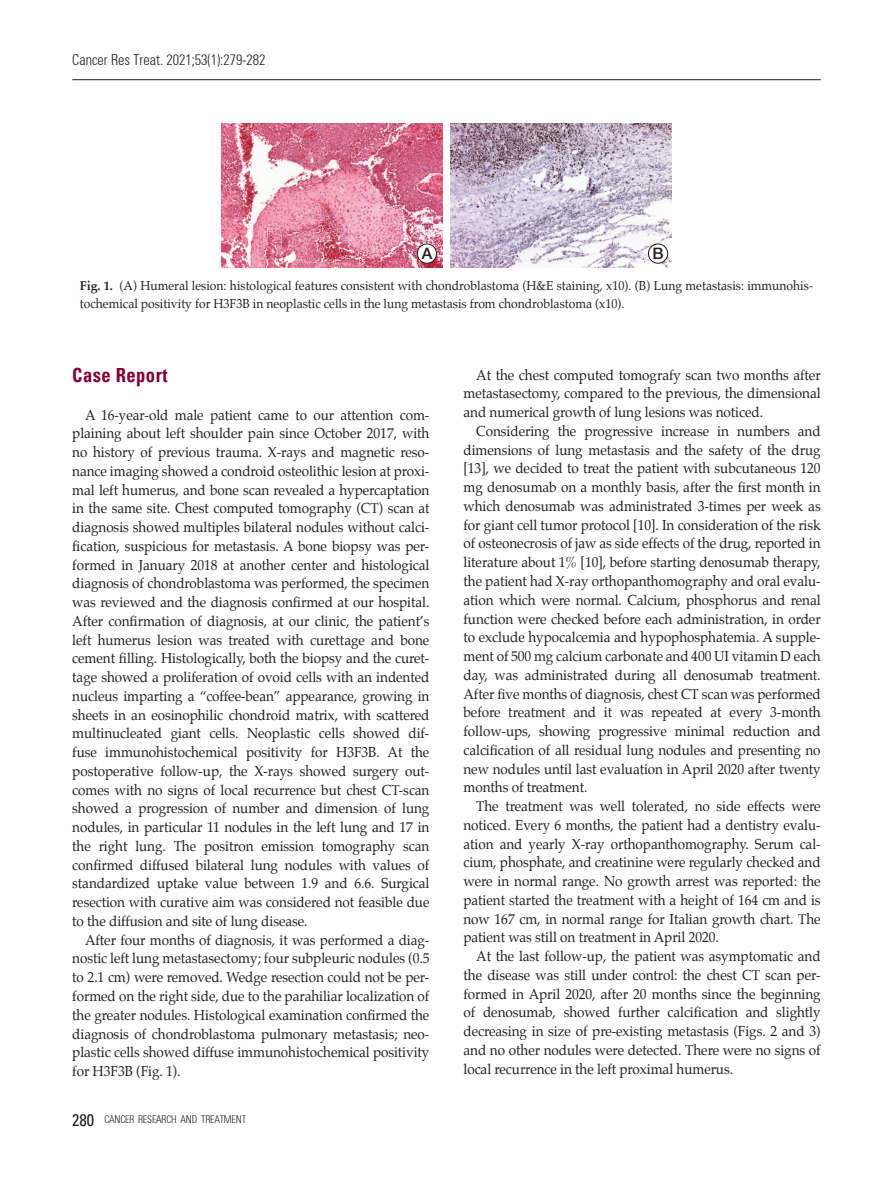
<style>
.page{position:relative;width:893px;height:1191px;background:#fff}
.page>*{position:absolute;margin:0;border:0;box-sizing:border-box;transform-origin:0 0}
.t1{font:700 condensed 19.5px "Univers";letter-spacing:.025em;color:#840037;scale:.95 1}
.t2{font:500 15.75px "Helvetica Neue";color:#231f20}
.t3{font:300 condensed 15px "Univers";color:#231f20;scale:.95 1}
.t4{font:14.25px/18.8px "Palatino";letter-spacing:-.005em;color:#231f20;text-align:justify;scale:.95 1}
.t5{font:12.75px/17.2px "Palatino";color:#231f20;scale:.95 1}
.t6{font:300 condensed 10.5px "Univers";letter-spacing:-.02em;color:#231f20;scale:.95 1}
.s1{font-weight:700}
.s2{font-weight:400;font-size:16.5px}
</style>
<div class="page">
<hr style="left:72px;top:79px;width:749px;height:1px;background:#231f20">
<img style="left:221px;top:123px;width:221px;height:145px">
<img style="left:451px;top:123px;width:221px;height:145px">
<div style="left:417px;top:244px;width:20px;height:19px;background:#fff;border-radius:50%"></div>
<div style="left:417px;top:244px;width:20px;height:19px;border:1px solid #231f20;border-radius:50%"></div>
<div style="left:648px;top:244px;width:20px;height:19px;background:#fff;border-radius:50%"></div>
<div style="left:648px;top:244px;width:20px;height:19px;border:1px solid #231f20;border-radius:50%"></div>
<p class="t3" style="left:72px;top:51px;width:205px">Cancer Res Treat. 2021;53(1):279-282</p>
<p class="t2" style="left:422px;top:244px;width:12px">A</p>
<p class="t2" style="left:652px;top:244px;width:13px">B</p>
<p class="t5" style="left:80px;top:277px;width:773px"><span class="s1">Fig. 1.</span> (A) Humeral lesion: histological features consistent with chondroblastoma (H&amp;E staining, x10). (B) Lung metastasis: immunohis&shy;tochemical positivity for H3F3B in neoplastic cells in the lung metastasis from chondroblastoma (x10).</p>
<p class="t1" style="left:72px;top:363px;width:102px">Case Report</p>
<p class="t4" style="left:72px;top:405px;width:378px;text-indent:13px">A 16-year-old male patient came to our attention com&shy;plaining about left shoulder pain since October 2017, with no history of previous trauma. X-rays and magnetic reso&shy;nance imaging showed a condroid osteolithic lesion at proxi&shy;mal left humerus, and bone scan revealed a hypercaptation in the same site. Chest computed tomography (CT) scan at diagnosis showed multiples bilateral nodules without calci&shy;fication, suspicious for metastasis. A bone biopsy was per&shy;formed in January 2018 at another center and histological diagnosis of chondroblastoma was performed, the specimen was reviewed and the diagnosis confirmed at our hospital.<br>After confirmation of diagnosis, at our clinic, the patient’s left humerus lesion was treated with curettage and bone cement filling. Histologically, both the biopsy and the curet&shy;tage showed a proliferation of ovoid cells with an indented nucleus imparting a “coffee-bean” appearance, growing in sheets in an eosinophilic chondroid matrix, with scattered multinucleated giant cells. Neoplastic cells showed dif&shy;fuse immunohistochemical positivity for H3F3B. At the postoperative follow-up, the X-rays showed surgery out&shy;comes with no signs of local recurrence but chest CT-scan showed a progression of number and dimension of lung nodules, in particular 11 nodules in the left lung and 17 in the right lung. The positron emission tomography scan confirmed diffused bilateral lung nodules with values of standardized uptake value between 1.9 and 6.6. Surgical resection with curative aim was considered not feasible due to the diffusion and site of lung disease.</p>
<p class="t4" style="left:72px;top:930px;width:378px;text-indent:13px">After four months of diagnosis, it was performed a diag&shy;nostic left lung metastasectomy; four subpleuric nodules (0.5 to 2.1 cm) were removed. Wedge resection could not be per&shy;formed on the right side, due to the parahiliar localization of the greater nodules. Histological examination confirmed the diagnosis of chondroblastoma pulmonary metastasis; neo&shy;plastic cells showed diffuse immunohistochemical positivity for H3F3B (Fig. 1).</p>
<p class="t6" style="left:72px;top:1113px;width:184px"><span class="s2">280</span> CANCER RESEARCH AND TREATMENT</p>
<p class="t4" style="left:463px;top:365px;width:378px;text-indent:13px">At the chest computed tomografy scan two months after metastasectomy, compared to the previous, the dimensional and numerical growth of lung lesions was noticed.</p>
<p class="t4" style="left:463px;top:421px;width:378px;text-indent:13px">Considering the progressive increase in numbers and dimensions of lung metastasis and the safety of the drug [13], we decided to treat the patient with subcutaneous 120 mg denosumab on a monthly basis, after the first month in which denosumab was administrated 3-times per week as for giant cell tumor protocol [10]. In consideration of the risk of osteonecrosis of jaw as side effects of the drug, reported in literature about 1% [10], before starting denosumab therapy, the patient had X-ray orthopanthomography and oral evalu&shy;ation which were normal. Calcium, phosphorus and renal function were checked before each administration, in order to exclude hypocalcemia and hypophosphatemia. A supple&shy;ment of 500 mg calcium carbonate and 400 UI vitamin D each day, was administrated during all denosumab treatment.<br>After five months of diagnosis, chest CT scan was performed before treatment and it was repeated at every 3-month follow-ups, showing progressive minimal reduction and calcification of all residual lung nodules and presenting no new nodules until last evaluation in April 2020 after twenty months of treatment.</p>
<p class="t4" style="left:463px;top:796px;width:377px;text-indent:13px">The treatment was well tolerated, no side effects were noticed. Every 6 months, the patient had a dentistry evalu&shy;ation and yearly X-ray orthopanthomography. Serum cal&shy;cium, phosphate, and creatinine were regularly checked and were in normal range. No growth arrest was reported: the patient started the treatment with a height of 164 cm and is now 167 cm, in normal range for Italian growth chart. The patient was still on treatment in April 2020.</p>
<p class="t4" style="left:463px;top:946px;width:378px;text-indent:13px">At the last follow-up, the patient was asymptomatic and the disease was still under control: the chest CT scan per&shy;formed in April 2020, after 20 months since the beginning of denosumab, showed further calcification and slightly decreasing in size of pre-existing metastasis (Figs. 2 and 3) and no other nodules were detected. There were no signs of local recurrence in the left proximal humerus.</p>
</div>
